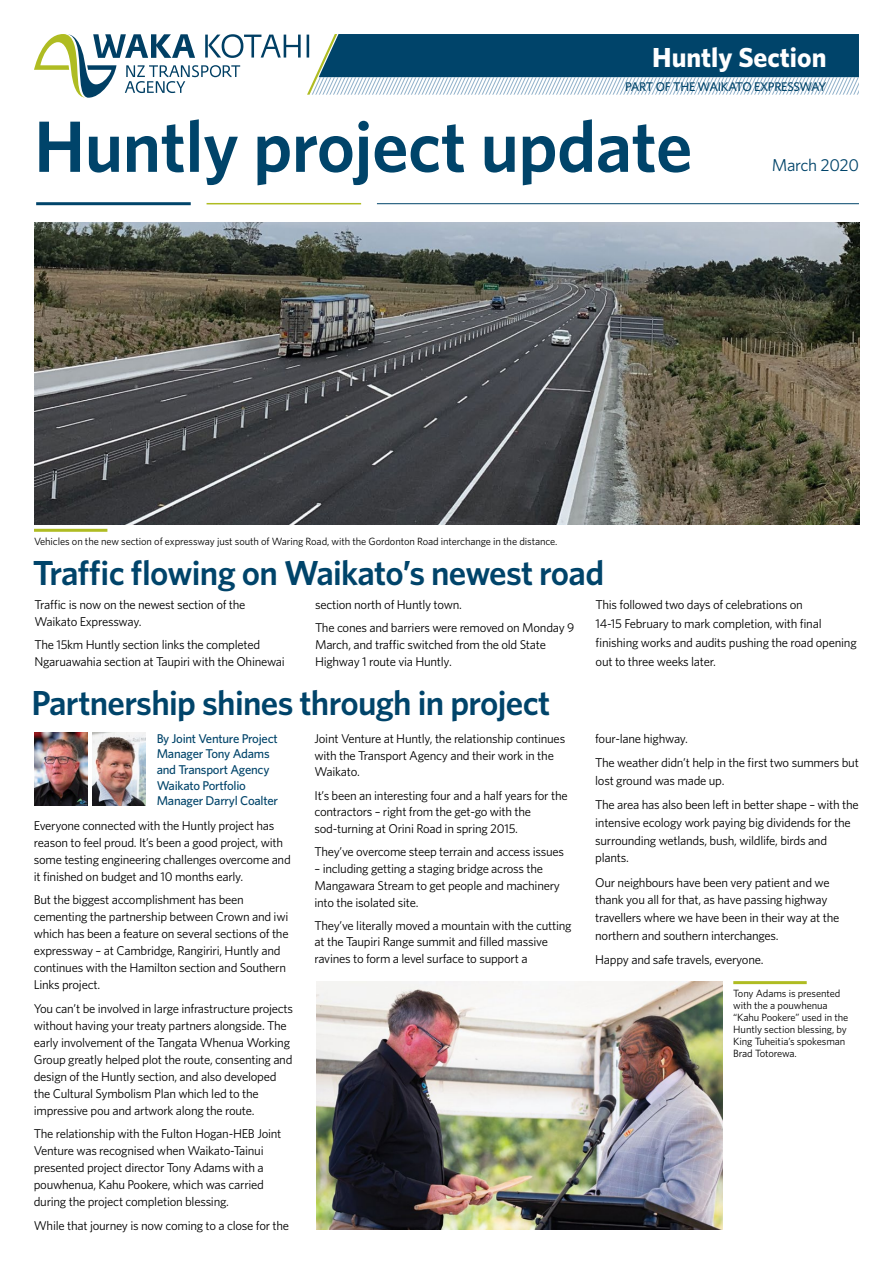
<style>
.page{position:relative;width:893px;height:1263px;background:#fff}
.page>*{position:absolute;margin:0;border:0;box-sizing:border-box;transform-origin:0 0}
.t1{font:600 72.75px "Whitney";letter-spacing:-.01em;color:#00446a}
.t2{font:600 34.8px "Whitney";letter-spacing:-.02em;color:#00446a}
.t3{font:700 27.6px "Whitney";color:#fff}
.t4{font:17.25px "Whitney";letter-spacing:-.02em;color:#00446a}
.t5{font:12.75px/17px "Whitney";letter-spacing:-.02em;color:#000}
.t6{font:500 12.75px/15.6px "Whitney";letter-spacing:-.02em;color:#00446a}
.t7{font:500 12.6px "Whitney";letter-spacing:-.02em;color:#00446a}
.t8{font:10.5px/12px "Whitney";letter-spacing:-.01em;color:#000}
</style>
<div class="page">
<svg style="left:34px;top:34px;width:825px;height:64px"></svg>
<hr style="left:36px;top:202px;width:155px;height:3px;background:#00446a">
<hr style="left:377px;top:203px;width:482px;height:1px;background:#00446a">
<hr style="left:207px;top:203px;width:154px;height:1px;background:#afbc22">
<hr style="left:34px;top:529px;width:73px;height:3px;background:#afbc22">
<img style="left:34px;top:223px;width:825px;height:301px">
<img style="left:92px;top:732px;width:53px;height:73px">
<img style="left:34px;top:732px;width:53px;height:73px">
<hr style="left:733px;top:981px;width:74px;height:3px;background:#afbc22">
<img style="left:317px;top:981px;width:405px;height:249px">
<h3 class="t3" style="left:652px;top:38px;width:176px">Huntly Section</h3>
<p class="t7" style="left:625px;top:78px;width:203px">PART OF THE WAIKATO EXPRESSWAY</p>
<h1 class="t1" style="left:34px;top:98px;width:660px">Huntly project update</h1>
<h3 class="t4" style="left:772px;top:154px;width:89px">March 2020</h3>
<p class="t8" style="left:34px;top:535px;width:525px">Vehicles on the new section of expressway just south of Waring Road, with the Gordonton Road interchange in the distance.</p>
<h2 class="t2" style="left:33px;top:550px;width:573px">Traffic flowing on Waikato’s newest road</h2>
<p class="t5" style="left:34px;top:596px;width:213px">Traffic is now on the newest section of the<br>Waikato Expressway.</p>
<p class="t5" style="left:34px;top:636px;width:252px">The 15km Huntly section links the completed<br>Ngaruawahia section at Taupiri with the Ohinewai</p>
<p class="t5" style="left:315px;top:593px;width:261px;line-height:23.2px">section north of Huntly town.<br>The cones and barriers were removed on Monday 9</p>
<p class="t5" style="left:315px;top:636px;width:232px">March, and traffic switched from the old State<br>Highway 1 route via Huntly.</p>
<h2 class="t2" style="left:31px;top:680px;width:520px">Partnership shines through in project</h2>
<p class="t6" style="left:157px;top:730px;width:123px">By Joint Venture Project<br>Manager Tony Adams and Transport Agency<br>Waikato Portfolio<br>Manager Darryl Coalter</p>
<p class="t5" style="left:34px;top:816px;width:259px">Everyone connected with the Huntly project has reason to feel proud. It’s been a good project, with some testing engineering challenges overcome and it finished on budget and 10 months early.</p>
<p class="t5" style="left:34px;top:891px;width:256px">But the biggest accomplishment has been cementing the partnership between Crown and iwi which has been a feature on several sections of the expressway – at Cambridge, Rangiriri, Huntly and continues with the Hamilton section and Southern Links project.</p>
<p class="t5" style="left:34px;top:999px;width:261px">You can’t be involved in large infrastructure projects without having your treaty partners alongside. The early involvement of the Tangata Whenua Working Group greatly helped plot the route, consenting and design of the Huntly section, and also developed the Cultural Symbolism Plan which led to the impressive pou and artwork along the route.</p>
<p class="t5" style="left:34px;top:1125px;width:249px">The relationship with the Fulton Hogan-HEB Joint Venture was recognised when Waikato-Tainui presented project director Tony Adams with a pouwhenua, Kahu Pookere, which was carried during the project completion blessing.</p>
<p class="t5" style="left:34px;top:1216px;width:257px">While that journey is now coming to a close for the</p>
<p class="t5" style="left:314px;top:730px;width:252px">Joint Venture at Huntly, the relationship continues with the Transport Agency and their work in the<br>Waikato.</p>
<p class="t5" style="left:314px;top:786px;width:255px">It’s been an interesting four and a half years for the contractors – right from the get-go with the sod-turning at Orini Road in spring 2015.</p>
<p class="t5" style="left:314px;top:843px;width:251px">They’ve overcome steep terrain and access issues</p>
<p class="t5" style="left:314px;top:860px;width:247px">– including getting a staging bridge across the<br>Mangawara Stream to get people and machinery into the isolated site.</p>
<p class="t5" style="left:314px;top:916px;width:259px">They’ve literally moved a mountain with the cutting at the Taupiri Range summit and filled massive ravines to form a level surface to support a</p>
<p class="t5" style="left:596px;top:595px;width:263px;line-height:19px">This followed two days of celebrations on<br>14-15 February to mark completion, with final finishing works and audits pushing the road opening out to three weeks later.</p>
<p class="t5" style="left:595px;top:726px;width:265px;line-height:24.2px">four-lane highway.<br>The weather didn’t help in the first two summers but</p>
<p class="t5" style="left:595px;top:768px;width:265px;line-height:24.2px">lost ground was made up.<br>The area has also been left in better shape – with the</p>
<p class="t5" style="left:595px;top:813px;width:257px;line-height:17.9px">intensive ecology work paying big dividends for the surrounding wetlands, bush, wildlife, birds and plants.</p>
<p class="t5" style="left:595px;top:873px;width:246px;line-height:17.9px">Our neighbours have been very patient and we thank you all for that, as have passing highway travellers where we have been in their way at the northern and southern interchanges.</p>
<p class="t5" style="left:595px;top:951px;width:170px">Happy and safe travels, everyone.</p>
<p class="t8" style="left:733px;top:987px;width:116px">Tony Adams is presented with the a pouwhenua “Kahu Pookere” used in the<br>Huntly section blessing, by<br>King Tuheitia’s spokesman<br>Brad Totorewa.</p>
</div>
